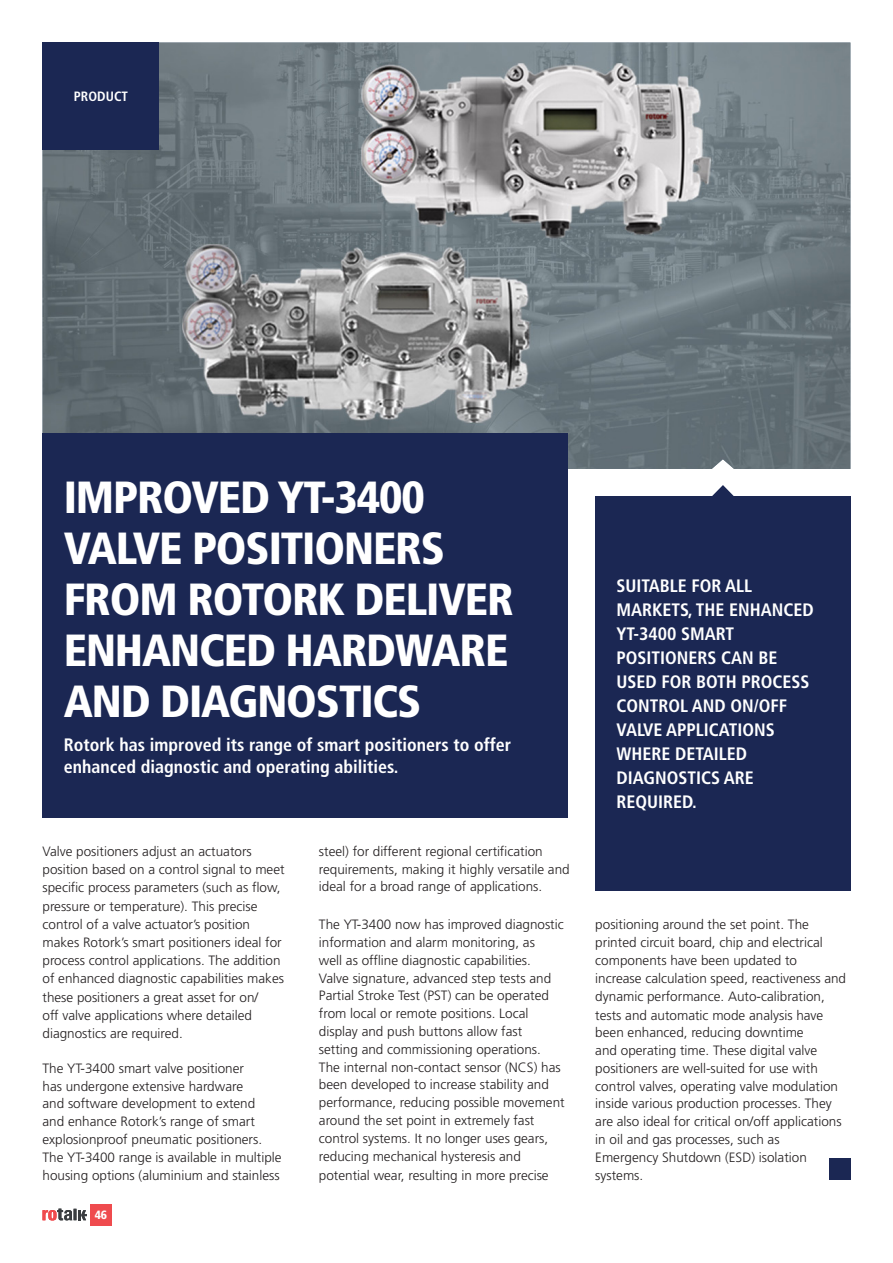
<style>
.page{position:relative;width:893px;height:1263px;background:#fff}
.page>*{position:absolute;margin:0;border:0;box-sizing:border-box;transform-origin:0 0}
.t1{font:900 condensed 45px/51px "Frutiger LT Pro";letter-spacing:-.025em;color:#fff}
.t2{font:700 condensed 18px/24px "Frutiger LT Pro";color:#fff}
.t3{font:300 13.5px/17.9px "Frutiger LT Pro";color:#231f20}
.t4{font:700 condensed 13.5px "Frutiger LT Pro";color:#fff}
.t5{font:900 condensed 12px "Frutiger LT Pro";color:#fff}
</style>
<div class="page">
<svg style="left:43px;top:1208px;width:44px;height:12px"></svg>
<div style="left:90px;top:1204px;width:22px;height:21px;background:#ef4b4e"></div>
<img style="left:43px;top:43px;width:807px;height:426px">
<div style="left:43px;top:43px;width:116px;height:107px;background:#1b2753"></div>
<svg style="left:712px;top:485px;width:22px;height:11px"></svg>
<div style="left:595px;top:496px;width:255px;height:395px;background:#1b2753"></div>
<div style="left:829px;top:1158px;width:21px;height:22px;background:#1b2753"></div>
<div style="left:43px;top:434px;width:525px;height:384px;background:#1b2753"></div>
<p class="t4" style="left:74px;top:89px;width:56px">PRODUCT</p>
<h1 class="t1" style="left:64px;top:471px;width:451px">IMPROVED YT-3400<br>VALVE POSITIONERS<br>FROM ROTORK DELIVER<br>ENHANCED HARDWARE<br>AND DIAGNOSTICS</h1>
<h2 class="t2" style="left:64px;top:734px;width:449px;line-height:21.6px">Rotork has improved its range of smart positioners to offer enhanced diagnostic and operating abilities.</h2>
<h2 class="t2" style="left:617px;top:574px;width:199px">SUITABLE FOR ALL<br>MARKETS, THE ENHANCED<br>YT-3400 SMART<br>POSITIONERS CAN BE<br>USED FOR BOTH PROCESS<br>CONTROL AND ON/OFF<br>VALVE APPLICATIONS<br>WHERE DETAILED<br>DIAGNOSTICS ARE<br>REQUIRED.</h2>
<p class="t3" style="left:43px;top:842px;width:244px">Valve positioners adjust an actuators position based on a control signal to meet specific process parameters (such as flow, pressure or temperature). This precise control of a valve actuator’s position makes Rotork’s smart positioners ideal for process control applications. The addition of enhanced diagnostic capabilities makes these positioners a great asset for on/<br>off valve applications where detailed diagnostics are required.</p>
<p class="t3" style="left:43px;top:1059px;width:241px">The YT-3400 smart valve positioner<br>has undergone extensive hardware<br>and software development to extend<br>and enhance Rotork’s range of smart explosionproof pneumatic positioners.<br>The YT-3400 range is available in multiple housing options (aluminium and stainless</p>
<p class="t5" style="left:95px;top:1208px;width:14px">46</p>
<p class="t3" style="left:319px;top:842px;width:252px">steel) for different regional certification requirements, making it highly versatile and ideal for a broad range of applications.</p>
<p class="t3" style="left:319px;top:916px;width:247px">The YT-3400 now has improved diagnostic information and alarm monitoring, as<br>well as offline diagnostic capabilities.<br>Valve signature, advanced step tests and Partial Stroke Test (PST) can be operated from local or remote positions. Local display and push buttons allow fast<br>setting and commissioning operations.<br>The internal non-contact sensor (NCS) has been developed to increase stability and performance, reducing possible movement around the set point in extremely fast control systems. It no longer uses gears, reducing mechanical hysteresis and potential wear, resulting in more precise</p>
<p class="t3" style="left:595px;top:915px;width:252px">positioning around the set point. The printed circuit board, chip and electrical components have been updated to increase calculation speed, reactiveness and dynamic performance. Auto-calibration, tests and automatic mode analysis have been enhanced, reducing downtime<br>and operating time. These digital valve positioners are well-suited for use with control valves, operating valve modulation inside various production processes. They are also ideal for critical on/off applications in oil and gas processes, such as<br>Emergency Shutdown (ESD) isolation systems.</p>
</div>
